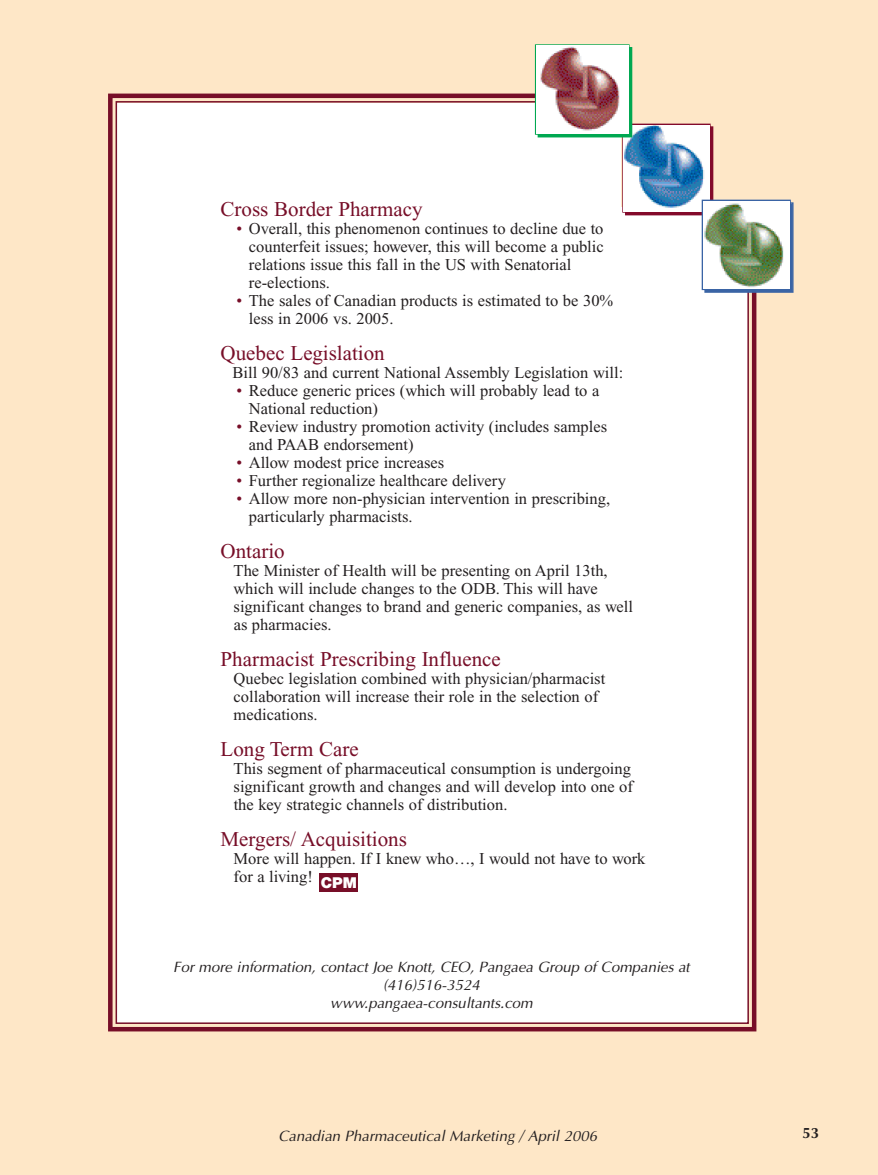
<style>
.page{position:relative;width:878px;height:1175px;background:#fff}
.page>*{position:absolute;margin:0;border:0;box-sizing:border-box;transform-origin:0 0}
.t1{font:21px "Times";color:#770e28}
.t2{font:16.5px/18px "Times";color:#231f20}
.t3{font:italic 15px/18px "Optima";color:#231f20;text-align:center}
.t4{font:900 15px "Helvetica Neue";color:#fff}
.t5{font:700 15px "Optima";color:#231f20}
.s1{color:#770e28}
</style>
<div class="page">
<div style="left:0;top:0;width:878px;height:1174px;background:#fee7c7"></div>
<div style="left:117px;top:103px;width:630px;height:919px;background:#fff"></div>
<div style="left:108px;top:94px;width:648px;height:937px;border:4px solid #770e28"></div>
<div style="left:621px;top:40px;width:182px;height:166px;background:#fee7c7"></div>
<div style="left:704px;top:202px;width:89px;height:91px;border:2px solid #3a64a5"></div>
<div style="left:625px;top:126px;width:88px;height:89px;border:2px solid #830a2b"></div>
<div style="left:622px;top:124px;width:88px;height:89px;border:2px solid #830a2b"></div>
<img style="left:623px;top:125px;width:86px;height:86px">
<div style="left:537px;top:47px;width:95px;height:90px;border:2px solid #00a851"></div>
<div style="left:701px;top:200px;width:89px;height:90px;border:2px solid #3a64a5"></div>
<img style="left:703px;top:201px;width:86px;height:87px">
<div style="left:535px;top:44px;width:94px;height:91px;border:2px solid #00a851"></div>
<img style="left:536px;top:46px;width:92px;height:87px">
<div style="left:319px;top:872px;width:39px;height:19px;background:#770e28"></div>
<p class="t1" style="left:220px;top:201px;width:203px">Cross Border Pharmacy</p>
<p class="t2" style="left:249px;top:221px;width:356px;text-indent:-12px"><span class="s1">•</span> Overall, this phenomenon continues to decline due to counterfeit issues; however, this will become a public relations issue this fall in the US with Senatorial re-elections.</p>
<p class="t2" style="left:249px;top:293px;width:366px;text-indent:-12px"><span class="s1">•</span> The sales of Canadian products is estimated to be 30% less in 2006 vs. 2005.</p>
<p class="t1" style="left:220px;top:345px;width:166px">Quebec Legislation</p>
<p class="t2" style="left:232px;top:365px;width:392px">Bill 90/83 and current National Assembly Legislation will:</p>
<p class="t2" style="left:249px;top:383px;width:352px;text-indent:-12px"><span class="s1">•</span> Reduce generic prices (which will probably lead to a<br>National reduction)</p>
<p class="t2" style="left:249px;top:419px;width:360px;text-indent:-12px"><span class="s1">•</span> Review industry promotion activity (includes samples and PAAB endorsement)</p>
<p class="t2" style="left:236px;top:455px;width:209px"><span class="s1">•</span> Allow modest price increases</p>
<p class="t2" style="left:236px;top:473px;width:271px"><span class="s1">•</span> Further regionalize healthcare delivery</p>
<p class="t2" style="left:249px;top:491px;width:363px;text-indent:-12px"><span class="s1">•</span> Allow more non-physician intervention in prescribing, particularly pharmacists.</p>
<p class="t1" style="left:220px;top:543px;width:66px">Ontario</p>
<p class="t2" style="left:233px;top:563px;width:401px">The Minister of Health will be presenting on April 13th, which will include changes to the ODB. This will have significant changes to brand and generic companies, as well as pharmacies.</p>
<p class="t1" style="left:220px;top:651px;width:282px">Pharmacist Prescribing Influence</p>
<p class="t2" style="left:233px;top:671px;width:373px">Quebec legislation combined with physician/pharmacist collaboration will increase their role in the selection of medications.</p>
<p class="t1" style="left:220px;top:741px;width:140px">Long Term Care</p>
<p class="t2" style="left:233px;top:761px;width:401px;text-align:justify">This segment of pharmaceutical consumption is undergoing significant growth and changes and will develop into one of the key strategic channels of distribution.</p>
<p class="t1" style="left:220px;top:831px;width:188px">Mergers/ Acquisitions</p>
<p class="t2" style="left:233px;top:851px;width:413px">More will happen. If I knew who…, I would not have to work for a living!</p>
<p class="t4" style="left:321px;top:877px;width:38px">CPM</p>
<p class="t3" style="left:173px;top:958px;width:518px">For more information, contact Joe Knott, CEO, Pangaea Group of Companies at (416)516-3524<br>www.pangaea-consultants.com</p>
<p class="t3" style="left:278px;top:1126px;width:320px">Canadian Pharmaceutical Marketing / April 2006</p>
<p class="t5" style="left:802px;top:1123px;width:18px">53</p>
</div>
